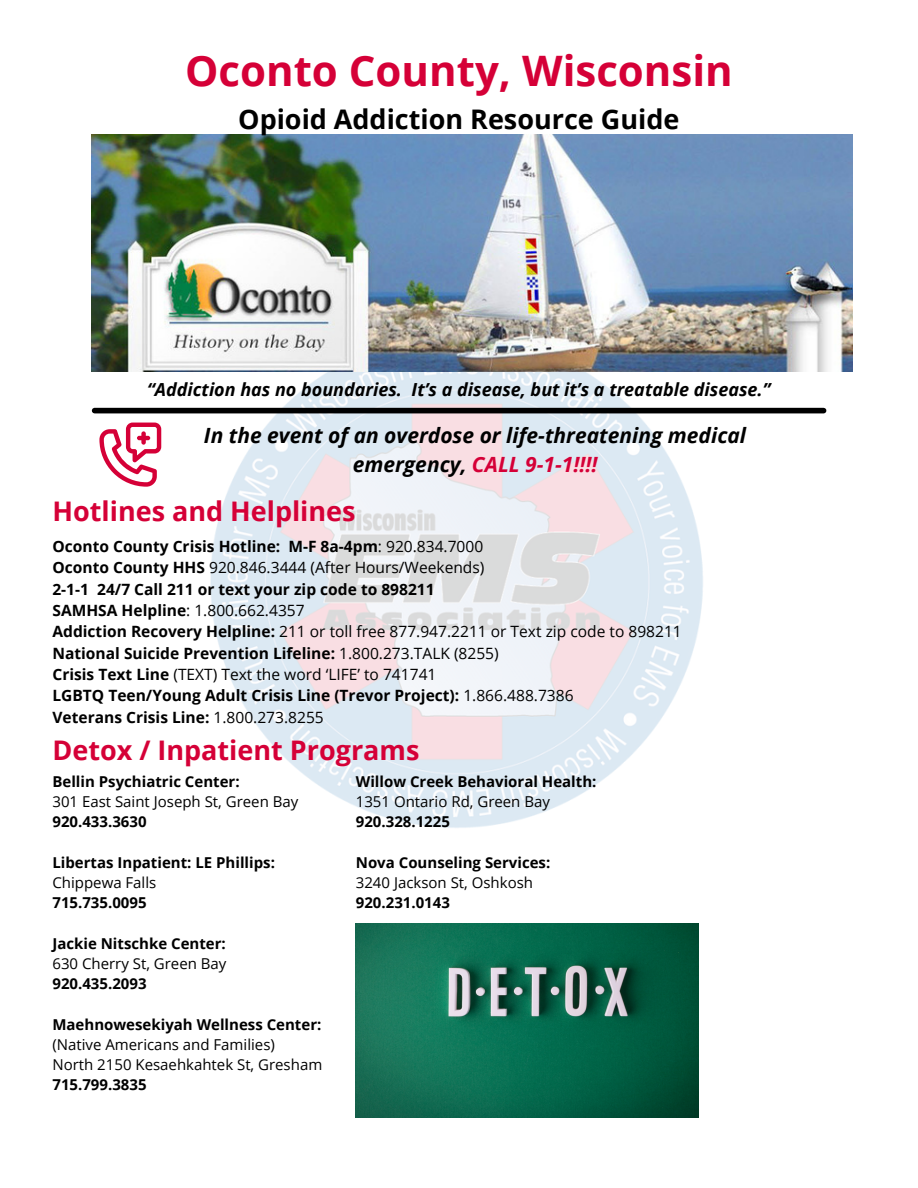
<style>
.page{position:relative;width:918px;height:1188px;background:#fff}
.page>*{position:absolute;margin:0;border:0;box-sizing:border-box;transform-origin:0 0}
.t1{font:700 42px "Open Sans";color:#d50037}
.t2{font:700 27px "Open Sans";color:#d50037}
.t3{font:700 27px "Open Sans";color:#000}
.t4{font:italic 700 21px/29.2px "Open Sans";color:#000;text-align:center}
.t5{font:italic 700 18px "Open Sans";color:#000}
.t6{font:700 15.6px/21.3px "Open Sans";color:#000}
.t7{font:700 15px "Open Sans";color:#000}
.t8{font:15px/20.2px "Open Sans";color:#000}
.s1{color:#d50037}
.s2{font-weight:400}
</style>
<div class="page">
<img style="left:156px;top:372px;width:605px;height:456px">
<div style="left:95px;top:408px;width:729px;height:5px;background:#000"></div>
<svg style="left:99px;top:423px;width:62px;height:64px"></svg>
<img style="left:356px;top:924px;width:343px;height:194px">
<img style="left:92px;top:135px;width:760px;height:237px">
<h1 class="t1" style="left:185px;top:41px;width:549px">Oconto County, Wisconsin</h1>
<h2 class="t3" style="left:238px;top:100px;width:443px">Opioid Addiction Resource Guide</h2>
<p class="t5" style="left:147px;top:377px;width:625px">“Addiction has no boundaries. It’s a disease, but it’s a treatable disease.”</p>
<h3 class="t4" style="left:204px;top:420px;width:544px">In the event of an overdose or life-threatening medical emergency, <span class="s1">CALL 9-1-1!!!!</span></h3>
<h2 class="t2" style="left:52px;top:493px;width:305px">Hotlines and Helplines</h2>
<p class="t6" style="left:52px;top:535px;width:631px">Oconto County Crisis Hotline: M-F 8a-4pm<span class="s2">: 920.834.7000<br></span>Oconto County HHS <span class="s2">920.846.3444 (After Hours/Weekends)<br></span>2-1-1 24/7 Call 211 or text your zip code to 898211<br>SAMHSA Helpline<span class="s2">: 1.800.662.4357<br></span>Addiction Recovery Helpline: <span class="s2">211 or toll free 877.947.2211 or Text zip code to 898211<br></span>National Suicide Prevention Lifeline: <span class="s2">1.800.273.TALK (8255)<br></span>Crisis Text Line <span class="s2">(TEXT) Text the word ‘LIFE’ to 741741<br></span>LGBTQ Teen/Young Adult Crisis Line (Trevor Project): <span class="s2">1.866.488.7386<br></span>Veterans Crisis Line: <span class="s2">1.800.273.8255</span></p>
<h2 class="t2" style="left:52px;top:731px;width:369px">Detox / Inpatient Programs</h2>
<p class="t7" style="left:52px;top:771px;width:189px">Bellin Psychiatric Center:</p>
<p class="t8" style="left:52px;top:791px;width:247px">301 East Saint Joseph St, Green Bay</p>
<p class="t7" style="left:52px;top:811px;width:96px">920.433.3630</p>
<p class="t7" style="left:52px;top:852px;width:224px">Libertas Inpatient: LE Phillips:</p>
<p class="t8" style="left:52px;top:872px;width:105px">Chippewa Falls</p>
<p class="t7" style="left:52px;top:892px;width:96px">715.735.0095</p>
<p class="t7" style="left:52px;top:933px;width:175px">Jackie Nitschke Center:</p>
<p class="t8" style="left:52px;top:953px;width:176px">630 Cherry St, Green Bay</p>
<p class="t7" style="left:52px;top:973px;width:96px">920.435.2093</p>
<p class="t7" style="left:52px;top:1014px;width:270px">Maehnowesekiyah Wellness Center:</p>
<p class="t8" style="left:52px;top:1034px;width:271px">(Native Americans and Families)<br>North 2150 Kesaehkahtek St, Gresham</p>
<p class="t7" style="left:52px;top:1074px;width:96px">715.799.3835</p>
<p class="t7" style="left:356px;top:771px;width:242px">Willow Creek Behavioral Health:</p>
<p class="t8" style="left:356px;top:791px;width:196px">1351 Ontario Rd, Green Bay</p>
<p class="t7" style="left:356px;top:811px;width:96px">920.328.1225</p>
<p class="t7" style="left:356px;top:852px;width:196px">Nova Counseling Services:</p>
<p class="t8" style="left:356px;top:872px;width:179px">3240 Jackson St, Oshkosh</p>
<p class="t7" style="left:356px;top:892px;width:96px">920.231.0143</p>
</div>
